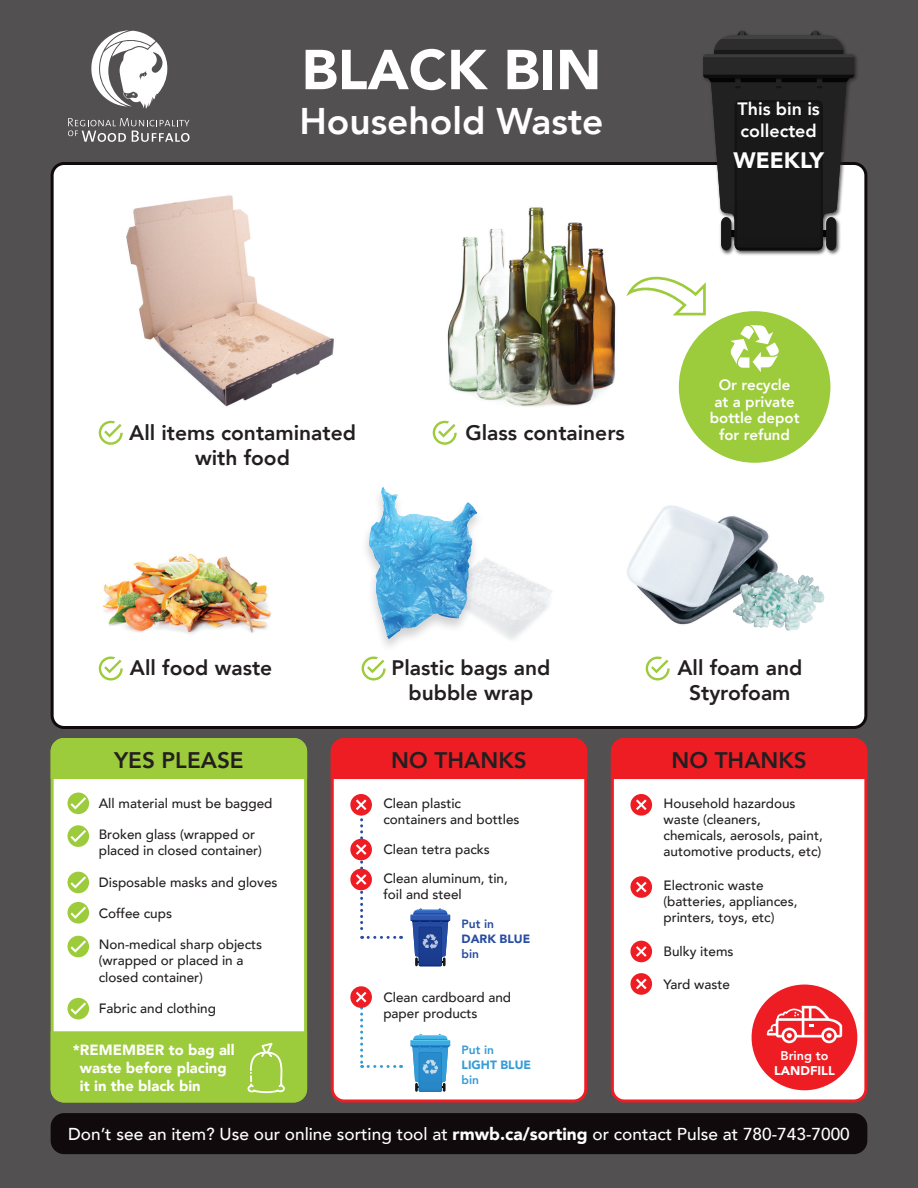
<style>
.page{position:relative;width:918px;height:1188px;background:#535051}
.page>*{position:absolute;margin:0;border:0;box-sizing:border-box;transform-origin:0 0}
.t1{font:900 55.65px "Avenir";color:#fff}
.t2{font:800 37.05px "Avenir";color:#fff}
.t3{font:800 22.5px "Avenir";color:#231f20}
.t4{font:900 22.35px "Avenir";color:#fff}
.t5{font:800 21px/25.2px "Avenir";color:#231f20;text-align:center}
.t6{font:800 17.85px "Avenir";color:#fff}
.t7{font:500 17.25px "Avenir";color:#fff}
.t8{font:800 15px/16.5px "Avenir";color:#fff;text-align:center}
.t9{font:900 14.85px/17.7px "Avenir";color:#fff}
.t10{font:500 13.5px/16.2px "Avenir";color:#231f20}
.t11{font:900 12.6px "Avenir";color:#fff}
.t12{font:800 12.6px "Avenir";color:#fff}
.t13{font:900 12px/15px "Avenir";color:#359bd6}
.t14{font:900 12px/15px "Avenir";color:#274ca1}
.t15{font:800 12px "Avenir";color:#274ca1}
.t16{font:800 12px "Avenir";color:#359bd6}
.s1{font-weight:800}
.s2{font-weight:900}
</style>
<div class="page">
<svg style="left:68px;top:118px;width:122px;height:24px"></svg>
<svg style="left:91px;top:30px;width:76px;height:79px"></svg>
<div style="left:52px;top:164px;width:814px;height:564px;background:#fff;border-radius:12px"></div>
<div style="left:51px;top:162px;width:816px;height:567px;border:3px solid #110a0c;border-radius:12px"></div>
<div style="left:701px;top:29px;width:158px;height:226px;background:#231f20;opacity:.75"></div>
<div style="left:703px;top:54px;width:151px;height:24px;background:#282828;border-radius:3px"></div>
<svg style="left:703px;top:31px;width:151px;height:26px"></svg>
<svg style="left:703px;top:75px;width:151px;height:176px"></svg>
<img style="left:126px;top:195px;width:208px;height:212px">
<svg style="left:99px;top:421px;width:24px;height:24px"></svg>
<svg style="left:433px;top:421px;width:24px;height:24px"></svg>
<img style="left:447px;top:207px;width:169px;height:200px">
<div style="left:679px;top:311px;width:151px;height:152px;background:#9ccb3b;border-radius:50%"></div>
<svg style="left:730px;top:325px;width:49px;height:47px"></svg>
<svg style="left:99px;top:657px;width:24px;height:24px"></svg>
<svg style="left:646px;top:657px;width:24px;height:24px"></svg>
<svg style="left:362px;top:657px;width:24px;height:24px"></svg>
<div style="left:361px;top:486px;width:124px;height:167px;background:#231f20;opacity:.2"></div>
<img style="left:369px;top:488px;width:61px;height:151px">
<img style="left:103px;top:553px;width:168px;height:81px">
<img style="left:627px;top:505px;width:164px;height:126px">
<img style="left:733px;top:572px;width:37px;height:56px">
<svg style="left:626px;top:276px;width:80px;height:39px"></svg>
<div style="left:52px;top:740px;width:254px;height:361px;background:#fff;border-radius:12px"></div>
<div style="left:51px;top:738px;width:256px;height:364px;border:3px solid #9ccb3b;border-radius:12px"></div>
<div style="left:50px;top:738px;width:258px;height:43px;background:#9ccb3b"></div>
<svg style="left:67px;top:793px;width:22px;height:21px"></svg>
<svg style="left:67px;top:825px;width:22px;height:22px"></svg>
<svg style="left:67px;top:872px;width:22px;height:21px"></svg>
<svg style="left:67px;top:902px;width:22px;height:22px"></svg>
<svg style="left:67px;top:936px;width:22px;height:21px"></svg>
<svg style="left:67px;top:998px;width:22px;height:21px"></svg>
<div style="left:332px;top:740px;width:254px;height:361px;background:#fff;border-radius:12px"></div>
<div style="left:331px;top:738px;width:256px;height:364px;border:3px solid #ee1d23;border-radius:12px"></div>
<div style="left:330px;top:738px;width:258px;height:43px;background:#ee1d23"></div>
<div style="left:612px;top:740px;width:254px;height:361px;background:#fff;border-radius:12px"></div>
<div style="left:611px;top:738px;width:256px;height:364px;border:3px solid #ee1d23;border-radius:12px"></div>
<div style="left:610px;top:738px;width:258px;height:43px;background:#ee1d23"></div>
<svg style="left:630px;top:794px;width:22px;height:22px"></svg>
<svg style="left:630px;top:876px;width:22px;height:22px"></svg>
<svg style="left:630px;top:941px;width:22px;height:21px"></svg>
<svg style="left:630px;top:973px;width:22px;height:22px"></svg>
<div style="left:51px;top:1113px;width:816px;height:41px;background:#110a0c;border-radius:14px"></div>
<svg style="left:410px;top:908px;width:40px;height:58px"></svg>
<svg style="left:410px;top:1034px;width:40px;height:58px"></svg>
<svg style="left:350px;top:794px;width:52px;height:145px"></svg>
<svg style="left:350px;top:986px;width:52px;height:82px"></svg>
<div style="left:51px;top:1031px;width:256px;height:72px;background:#9ccb3b"></div>
<div style="left:752px;top:985px;width:105px;height:105px;background:#ee1d23;border-radius:50%"></div>
<svg style="left:767px;top:1005px;width:75px;height:38px"></svg>
<p class="t1" style="left:302px;top:22px;width:301px">BLACK BIN</p>
<p class="t2" style="left:299px;top:92px;width:306px">Household Waste</p>
<p class="t6" style="left:738px;top:95px;width:84px">This bin is</p>
<p class="t6" style="left:741px;top:117px;width:78px">collected</p>
<p class="t4" style="left:733px;top:141px;width:92px">WEEKLY</p>
<p class="t5" style="left:129px;top:420px;width:228px">All items contaminated with food</p>
<p class="t5" style="left:465px;top:420px;width:161px">Glass containers</p>
<p class="t8" style="left:710px;top:377px;width:91px">Or recycle<br>at a private bottle depot for refund</p>
<p class="t5" style="left:130px;top:655px;width:144px">All food waste</p>
<p class="t5" style="left:677px;top:655px;width:126px">All foam and<br>Styrofoam</p>
<p class="t5" style="left:392px;top:655px;width:160px">Plastic bags and bubble wrap</p>
<p class="t3" style="left:114px;top:743px;width:131px">YES PLEASE</p>
<p class="t10" style="left:99px;top:794px;width:175px">All material must be bagged</p>
<p class="t10" style="left:99px;top:825px;width:165px">Broken glass (wrapped or placed in closed container)</p>
<p class="t10" style="left:99px;top:873px;width:180px">Disposable masks and gloves</p>
<p class="t10" style="left:99px;top:904px;width:75px">Coffee cups</p>
<p class="t10" style="left:99px;top:936px;width:165px">Non-medical sharp objects (wrapped or placed in a closed container)</p>
<p class="t10" style="left:99px;top:999px;width:119px">Fabric and clothing</p>
<p class="t3" style="left:391px;top:743px;width:137px">NO THANKS</p>
<p class="t3" style="left:671px;top:743px;width:137px">NO THANKS</p>
<p class="t10" style="left:664px;top:794px;width:161px">Household hazardous waste (cleaners, chemicals, aerosols, paint, automotive products, etc)</p>
<p class="t10" style="left:664px;top:876px;width:136px">Electronic waste (batteries, appliances, printers, toys, etc)</p>
<p class="t10" style="left:664px;top:942px;width:71px">Bulky items</p>
<p class="t10" style="left:664px;top:976px;width:68px">Yard waste</p>
<p class="t10" style="left:383px;top:794px;width:138px">Clean plastic containers and bottles</p>
<p class="t10" style="left:383px;top:840px;width:108px">Clean tetra packs</p>
<p class="t10" style="left:383px;top:870px;width:126px">Clean aluminum, tin, foil and steel</p>
<p class="t15" style="left:462px;top:915px;width:34px">Put in</p>
<p class="t14" style="left:462px;top:931px;width:70px">DARK BLUE <span class="s1">bin</span></p>
<p class="t10" style="left:383px;top:989px;width:129px">Clean cardboard and paper products</p>
<p class="t9" style="left:80px;top:1041px;width:156px;text-indent:-7px">*REMEMBER to bag all waste before placing it in the black bin</p>
<p class="t12" style="left:781px;top:1046px;width:49px">Bring to</p>
<p class="t16" style="left:462px;top:1040px;width:34px">Put in</p>
<p class="t13" style="left:462px;top:1057px;width:71px">LIGHT BLUE <span class="s1">bin</span></p>
<p class="t11" style="left:774px;top:1060px;width:62px">LANDFILL</p>
<p class="t7" style="left:68px;top:1119px;width:783px">Don’t see an item? Use our online sorting tool at <span class="s2">rmwb.ca/sorting</span> or contact Pulse at 780-743-7000</p>
</div>
